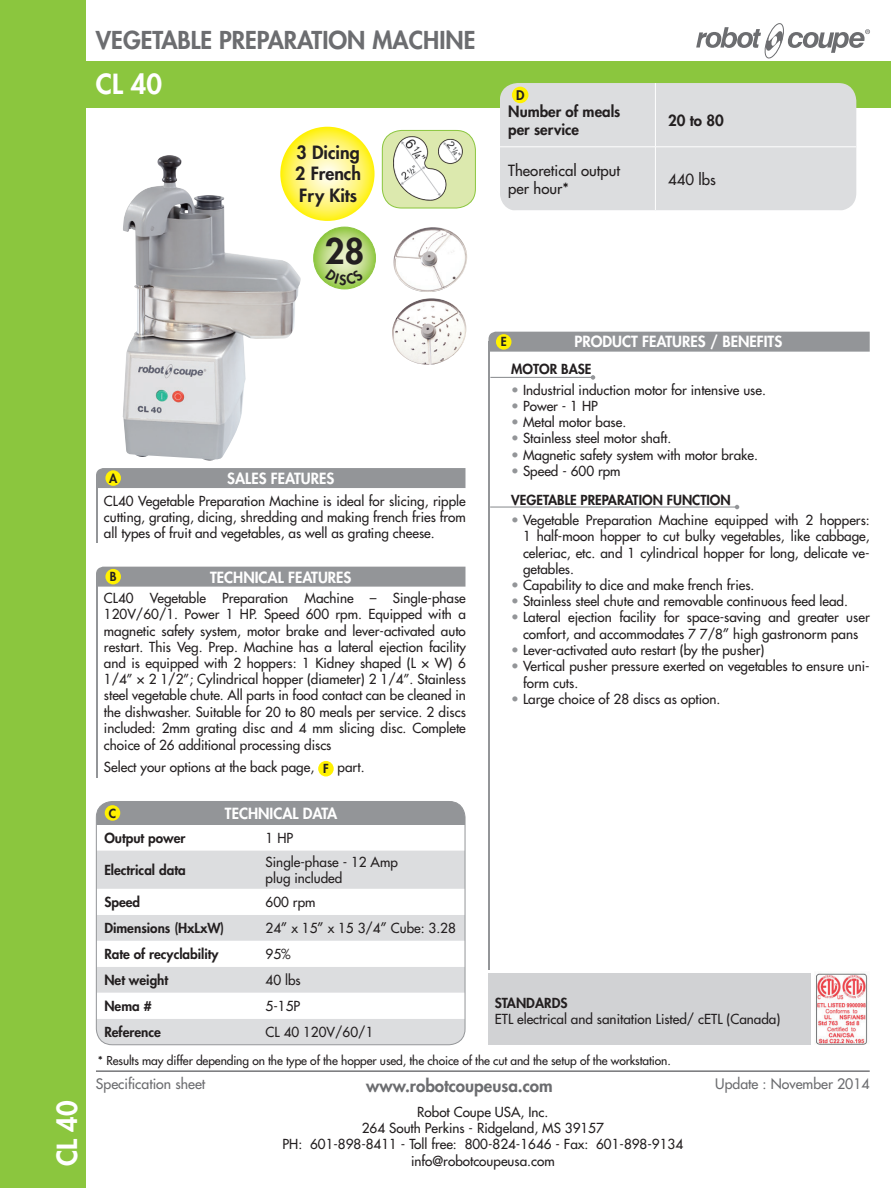
<style>
.page{position:relative;width:891px;height:1188px;background:#fff}
.page>*{position:absolute;margin:0;border:0;box-sizing:border-box;transform-origin:0 0}
.t1{font:800 34.35px "Futura";color:#231f20}
.t2{font:800 27px "Futura";color:#fff}
.t3{font:800 24px "Futura";color:#6c6d70}
.t4{font:800 17.85px/21.3px "Futura";color:#231f20;text-align:justify}
.t5{font:800 16.95px "Futura";color:#6c6d70}
.t6{font:800 15px "Futura";color:#fff}
.t7{font:15px/18px "Futura";color:#231f20}
.t8{font:800 15px/18px "Futura";color:#231f20}
.t9{font:14.1px "Futura";color:#6c6d70}
.t10{font:13.5px/16.2px "Futura";color:#231f20}
.t11{font:800 13.5px/29px "Futura";color:#231f20}
.t12{font:800 12.9px "Futura";color:#231f20}
.t13{font:800 12.15px "Futura";color:#231f20}
.t14{font:12px "Futura";letter-spacing:-.01em;color:#231f20}
.s1{font-weight:800;font-size:12.15px}
.s2{font-size:14.25px}
.s3{color:#939598}
.s4{font-weight:400;color:#939598}
.s5{font-weight:400}
</style>
<div class="page">
<div style="left:0;top:0;width:85px;height:1188px;background:#8bc63e"></div>
<div style="left:63px;top:61px;width:828px;height:46px;background:#8bc63e"></div>
<svg style="left:696px;top:23px;width:174px;height:35px"></svg>
<div style="left:96px;top:801px;width:369px;height:24px;background:#939598"></div>
<div style="left:96px;top:851px;width:369px;height:194px;background:#dcdddf"></div>
<svg style="left:98px;top:889px;width:365px;height:130px"></svg>
<div style="left:96px;top:801px;width:369px;height:244px;border:1px solid #939598;border-radius:16px"></div>
<div style="left:105px;top:805px;width:15px;height:16px;background:#fff101;border-radius:50%"></div>
<hr style="left:96px;top:477px;width:2px;height:66px;background:#939598">
<hr style="left:96px;top:575px;width:2px;height:202px;background:#939598">
<div style="left:318px;top:761px;width:16px;height:15px;background:#fff101;border-radius:50%"></div>
<div style="left:489px;top:332px;width:381px;height:20px;background:#939598"></div>
<div style="left:96px;top:468px;width:369px;height:20px;background:#939598"></div>
<div style="left:96px;top:567px;width:369px;height:20px;background:#939598"></div>
<hr style="left:490px;top:377px;width:103px;height:1px;background:#939598">
<svg style="left:591px;top:375px;width:4px;height:5px"></svg>
<hr style="left:490px;top:506px;width:247px;height:2px;background:#939598">
<svg style="left:735px;top:505px;width:4px;height:4px"></svg>
<div style="left:105px;top:470px;width:16px;height:16px;background:#fff101;border-radius:50%"></div>
<div style="left:105px;top:569px;width:16px;height:15px;background:#fff101;border-radius:50%"></div>
<div style="left:496px;top:334px;width:15px;height:16px;background:#fff101;border-radius:50%"></div>
<img style="left:382px;top:130px;width:93px;height:78px">
<div style="left:382px;top:130px;width:94px;height:78px;border:1px solid #8bc63e;border-radius:19px"></div>
<svg style="left:314px;top:227px;width:61px;height:62px"></svg>
<div style="left:313px;top:227px;width:63px;height:62px;border:1px solid #fff;border-radius:50%"></div>
<svg style="left:280px;top:127px;width:95px;height:94px"></svg>
<img style="left:122px;top:155px;width:179px;height:306px">
<img style="left:393px;top:227px;width:74px;height:65px">
<img style="left:392px;top:298px;width:74px;height:67px">
<div style="left:500px;top:83px;width:356px;height:127px;background:#dcdddf"></div>
<hr style="left:655px;top:83px;width:1px;height:64px;background:#fff">
<hr style="left:500px;top:147px;width:155px;height:1px;background:#fff">
<hr style="left:655px;top:147px;width:201px;height:1px;background:#fff">
<hr style="left:655px;top:147px;width:1px;height:63px;background:#fff">
<div style="left:512px;top:87px;width:16px;height:16px;background:#fff101;border-radius:50%"></div>
<hr style="left:488px;top:342px;width:2px;height:628px;background:#939598">
<hr style="left:96px;top:1070px;width:774px;height:2px;background:#6c6d70">
<div style="left:488px;top:974px;width:323px;height:71px;background:#d1d2d4"></div>
<img style="left:816px;top:973px;width:52px;height:72px">
<svg style="left:325px;top:269px;width:39px;height:16px"></svg>
<h3 class="t3" style="left:96px;top:25px;width:381px">VEGETABLE PREPARATION MACHINE</h3>
<h2 class="t2" style="left:96px;top:67px;width:68px">CL 40</h2>
<h3 class="t4" style="left:295px;top:142px;width:67px">3 Dicing 2 French Fry Kits</h3>
<h1 class="t1" style="left:325px;top:229px;width:41px">28</h1>
<p class="t12" style="left:516px;top:87px;width:10px">D</p>
<p class="t8" style="left:508px;top:103px;width:114px">Number of meals per service</p>
<p class="t8" style="left:668px;top:112px;width:57px">20 to 80</p>
<p class="t7" style="left:508px;top:161px;width:113px">Theoretical output per hour*</p>
<p class="t7" style="left:668px;top:170px;width:49px">440 lbs</p>
<h2 class="t2" style="left:50px;top:1166px;width:68px;rotate:-90deg">CL 40</h2>
<p class="t13" style="left:109px;top:470px;width:10px">A</p>
<p class="t6" style="left:227px;top:469px;width:109px">SALES FEATURES</p>
<p class="t10" style="left:104px;top:493px;width:363px;text-align:justify">CL40 Vegetable Preparation Machine is ideal for slicing, ripple cutting, grating, dicing, shredding and making french fries from all types of fruit and vegetables, as well as grating cheese.</p>
<p class="t13" style="left:110px;top:569px;width:8px">B</p>
<p class="t6" style="left:210px;top:568px;width:143px">TECHNICAL FEATURES</p>
<p class="t10" style="left:104px;top:590px;width:364px;text-align:justify">CL40 Vegetable Preparation Machine – Single-phase 120V/60/1. Power 1 HP. Speed 600 rpm. Equipped with a magnetic safety system, motor brake and lever-activated auto restart. This Veg. Prep. Machine has a lateral ejection facility and is equipped with 2 hoppers: 1 Kidney shaped (L × W) 6<br>1/4” × 2 1/2”; Cylindrical hopper (diameter) 2 1/4”. Stainless steel vegetable chute. All parts in food contact can be cleaned in the dishwasher. Suitable for 20 to 80 meals per service. 2 discs included: 2mm grating disc and 4 mm slicing disc. Complete</p>
<p class="t10" style="left:104px;top:735px;width:262px;line-height:21.9px">choice of 26 additional processing discs<br>Select your options at the back page, <span class="s1">F</span> part.</p>
<p class="t13" style="left:109px;top:805px;width:9px">C</p>
<p class="t6" style="left:225px;top:804px;width:114px">TECHNICAL DATA</p>
<p class="t11" style="left:104px;top:824px;width:83px">Output power</p>
<p class="t10" style="left:266px;top:830px;width:29px">1 HP</p>
<p class="t11" style="left:104px;top:856px;width:83px">Electrical data</p>
<p class="t10" style="left:266px;top:854px;width:134px">Single-phase - 12 Amp plug included</p>
<p class="t11" style="left:104px;top:888px;width:37px">Speed</p>
<p class="t10" style="left:266px;top:894px;width:51px">600 rpm</p>
<p class="t11" style="left:104px;top:914px;width:121px">Dimensions (HxLxW)</p>
<p class="t10" style="left:266px;top:920px;width:192px">24<span class="s2">”</span> x 15<span class="s2">”</span> x 15 3/4<span class="s2">”</span> Cube: 3.28</p>
<p class="t11" style="left:104px;top:940px;width:116px">Rate of recyclability</p>
<p class="t10" style="left:266px;top:946px;width:27px">95%</p>
<p class="t11" style="left:104px;top:966px;width:65px">Net weight</p>
<p class="t10" style="left:266px;top:972px;width:37px">40 lbs</p>
<p class="t11" style="left:104px;top:992px;width:49px">Nema #</p>
<p class="t10" style="left:266px;top:998px;width:36px">5-15P</p>
<p class="t11" style="left:104px;top:1018px;width:58px">Reference</p>
<p class="t10" style="left:266px;top:1024px;width:109px">CL 40 120V/60/1</p>
<p class="t13" style="left:501px;top:334px;width:7px">E</p>
<p class="t6" style="left:575px;top:332px;width:209px">PRODUCT FEATURES / BENEFITS</p>
<p class="t11" style="left:511px;top:355px;width:82px">MOTOR BASE</p>
<p class="t10" style="left:511px;top:382px;width:256px"><span class="s3">•</span> Industrial induction motor for intensive use.</p>
<p class="t10" style="left:511px;top:398px;width:88px"><span class="s3">•</span> Power - 1 HP</p>
<p class="t10" style="left:511px;top:414px;width:116px"><span class="s3">•</span> Metal motor base.</p>
<p class="t10" style="left:511px;top:430px;width:161px"><span class="s3">•</span> Stainless steel motor shaft.</p>
<p class="t10" style="left:511px;top:447px;width:248px"><span class="s3">•</span> Magnetic safety system with motor brake.</p>
<p class="t11" style="left:511px;top:456px;width:221px"><span class="s4">•</span> <span class="s5">Speed - 600 rpm<br></span>VEGETABLE PREPARATION FUNCTION</p>
<p class="t10" style="left:523px;top:512px;width:348px;text-align:justify;text-indent:-12px"><span class="s3">•</span> Vegetable Preparation Machine equipped with 2 hoppers:<br>1 half-moon hopper to cut bulky vegetables, like cabbage, celeriac, etc. and 1 cylindrical hopper for long, delicate ve&shy;getables.</p>
<p class="t10" style="left:511px;top:577px;width:245px"><span class="s3">•</span> Capability to dice and make french fries.</p>
<p class="t10" style="left:511px;top:593px;width:338px"><span class="s3">•</span> Stainless steel chute and removable continuous feed lead.</p>
<p class="t10" style="left:511px;top:609px;width:360px;text-align:center"><span class="s3">•</span> Lateral ejection facility for space-saving and greater user comfort, and accommodates 7 7/8<span class="s2">”</span> high gastronorm pans</p>
<p class="t10" style="left:511px;top:642px;width:255px"><span class="s3">•</span> Lever-activated auto restart (by the pusher)</p>
<p class="t10" style="left:523px;top:658px;width:348px;text-indent:-12px"><span class="s3">•</span> Vertical pusher pressure exerted on vegetables to ensure uni&shy;form cuts.</p>
<p class="t10" style="left:511px;top:691px;width:211px"><span class="s3">•</span> Large choice of 28 discs as option.</p>
<p class="t11" style="left:495px;top:988px;width:74px">STANDARDS</p>
<p class="t10" style="left:495px;top:1011px;width:287px">ETL electrical and sanitation Listed/ cETL (Canada)</p>
<p class="t14" style="left:98px;top:1053px;width:574px">* Results may differ depending on the type of the hopper used, the choice of the cut and the setup of the workstation.</p>
<p class="t9" style="left:96px;top:1075px;width:111px">Specification sheet</p>
<p class="t9" style="left:715px;top:1075px;width:156px">Update : November 2014</p>
<p class="t5" style="left:366px;top:1075px;width:188px">www.robotcoupeusa.com</p>
<p class="t10" style="left:283px;top:1104px;width:402px;text-align:center">Robot Coupe USA, Inc.<br>264 South Perkins - Ridgeland, MS 39157<br>PH: 601-898-8411 - Toll free: 800-824-1646 - Fax: 601-898-9134 info@robotcoupeusa.com</p>
</div>
